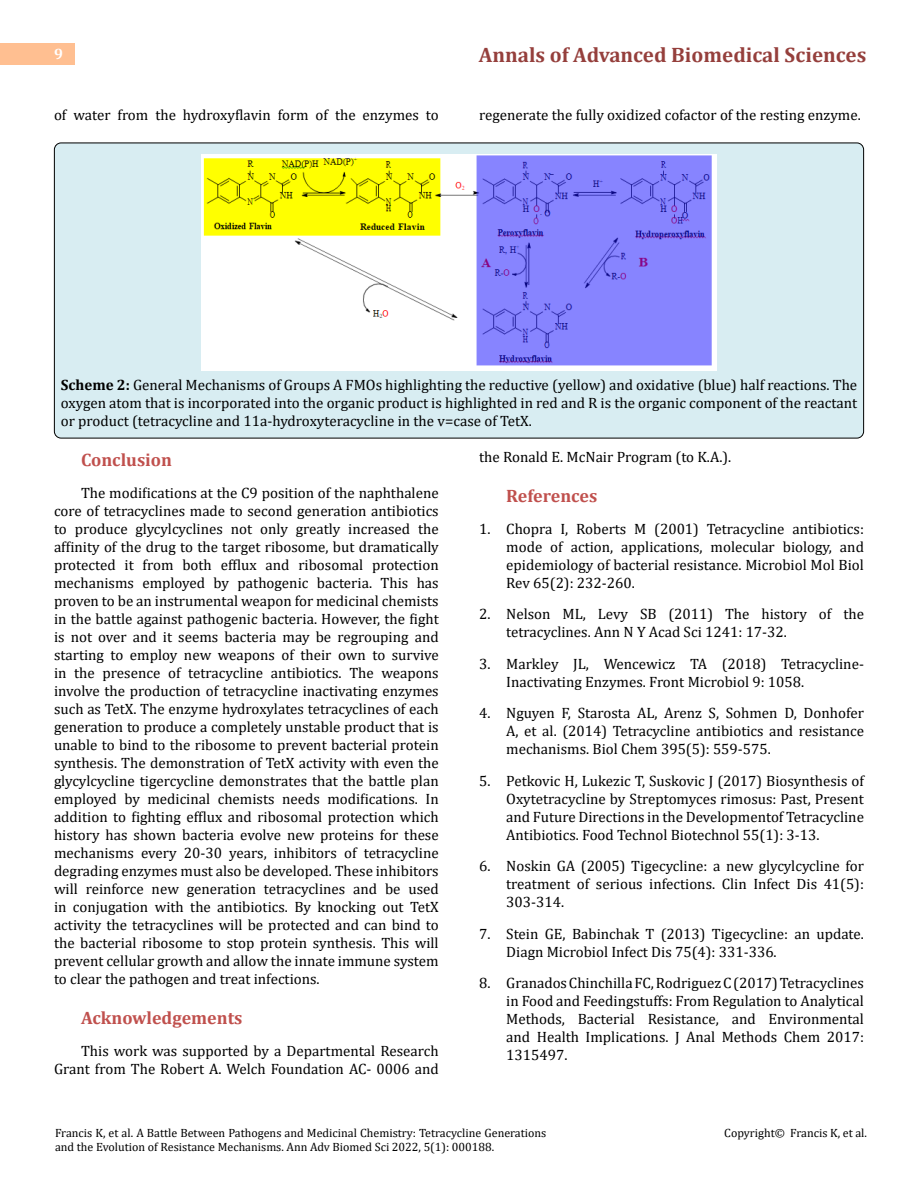
<style>
.page{position:relative;width:918px;height:1188px;background:#fff}
.page>*{position:absolute;margin:0;border:0;box-sizing:border-box;transform-origin:0 0}
.t1{font:700 21px "Cambria";color:#953f3c}
.t2{font:700 18px "Cambria";color:#c0504d}
.t3{font:15px/18px "Cambria";color:#000;text-align:justify}
.t4{font:700 15px "Cambria";color:#fff}
.t5{font:12px/14.4px "Cambria";color:#000}
.s1{font-weight:700}
</style>
<div class="page">
<div style="left:0;top:43px;width:75px;height:21px;background:#ffbf91"></div>
<div style="left:54px;top:143px;width:810px;height:295px;background:#d8edf2;border-radius:7px"></div>
<img style="left:202px;top:154px;width:514px;height:217px">
<p class="t4" style="left:54px;top:44px;width:10px">9</p>
<h1 class="t1" style="left:479px;top:40px;width:389px">Annals of Advanced Biomedical Sciences</h1>
<p class="t3" style="left:54px;top:105px;width:386px">of water from the hydroxyflavin form of the enzymes to</p>
<p class="t3" style="left:479px;top:105px;width:383px">regenerate the fully oxidized cofactor of the resting enzyme.</p>
<p class="t3" style="left:61px;top:375px;width:798px"><span class="s1">Scheme 2:</span> General Mechanisms of Groups A FMOs highlighting the reductive (yellow) and oxidative (blue) half reactions. The oxygen atom that is incorporated into the organic product is highlighted in red and R is the organic component of the reactant or product (tetracycline and 11a-hydroxyteracycline in the v=case of TetX.</p>
<p class="t2" style="left:81px;top:447px;width:93px">Conclusion</p>
<p class="t3" style="left:54px;top:483px;width:386px;text-indent:27px">The modifications at the C9 position of the naphthalene core of tetracyclines made to second generation antibiotics to produce glycylcyclines not only greatly increased the affinity of the drug to the target ribosome, but dramatically protected it from both efflux and ribosomal protection mechanisms employed by pathogenic bacteria. This has proven to be an instrumental weapon for medicinal chemists in the battle against pathogenic bacteria. However, the fight is not over and it seems bacteria may be regrouping and starting to employ new weapons of their own to survive in the presence of tetracycline antibiotics. The weapons involve the production of tetracycline inactivating enzymes such as TetX. The enzyme hydroxylates tetracyclines of each generation to produce a completely unstable product that is unable to bind to the ribosome to prevent bacterial protein synthesis. The demonstration of TetX activity with even the glycylcycline tigercycline demonstrates that the battle plan employed by medicinal chemists needs modifications. In addition to fighting efflux and ribosomal protection which history has shown bacteria evolve new proteins for these mechanisms every 20-30 years, inhibitors of tetracycline degrading enzymes must also be developed. These inhibitors will reinforce new generation tetracyclines and be used in conjugation with the antibiotics. By knocking out TetX activity the tetracyclines will be protected and can bind to the bacterial ribosome to stop protein synthesis. This will prevent cellular growth and allow the innate immune system to clear the pathogen and treat infections.</p>
<p class="t2" style="left:81px;top:1005px;width:163px">Acknowledgements</p>
<p class="t3" style="left:54px;top:1041px;width:386px;text-align:right">This work was supported by a Departmental Research<br>Grant from The Robert A. Welch Foundation AC- 0006 and</p>
<p class="t3" style="left:479px;top:447px;width:254px">the Ronald E. McNair Program (to K.A.).</p>
<p class="t2" style="left:506px;top:483px;width:93px">References</p>
<p class="t3" style="left:506px;top:519px;width:359px;text-indent:-27px">1. Chopra I, Roberts M (2001) Tetracycline antibiotics: mode of action, applications, molecular biology, and epidemiology of bacterial resistance. Microbiol Mol Biol Rev 65(2): 232-260.</p>
<p class="t3" style="left:506px;top:605px;width:359px;text-indent:-27px">2. Nelson ML, Levy SB (2011) The history of the tetracyclines. Ann N Y Acad Sci 1241: 17-32.</p>
<p class="t3" style="left:506px;top:654px;width:359px;text-indent:-27px">3. Markley JL, Wencewicz TA (2018) Tetracycline-<br>Inactivating Enzymes. Front Microbiol 9: 1058.</p>
<p class="t3" style="left:506px;top:704px;width:359px;text-indent:-27px">4. Nguyen F, Starosta AL, Arenz S, Sohmen D, Donhofer A, et al. (2014) Tetracycline antibiotics and resistance mechanisms. Biol Chem 395(5): 559-575.</p>
<p class="t3" style="left:506px;top:771px;width:359px;text-indent:-27px">5. Petkovic H, Lukezic T, Suskovic J (2017) Biosynthesis of Oxytetracycline by Streptomyces rimosus: Past, Present and Future Directions in the Developmentof Tetracycline Antibiotics. Food Technol Biotechnol 55(1): 3-13.</p>
<p class="t3" style="left:506px;top:857px;width:359px;text-indent:-27px">6. Noskin GA (2005) Tigecycline: a new glycylcycline for treatment of serious infections. Clin Infect Dis 41(5):<br>303-314.</p>
<p class="t3" style="left:506px;top:924px;width:359px;text-indent:-27px">7. Stein GE, Babinchak T (2013) Tigecycline: an update.<br>Diagn Microbiol Infect Dis 75(4): 331-336.</p>
<p class="t3" style="left:506px;top:974px;width:359px;text-indent:-27px">8. Granados Chinchilla FC, Rodriguez C (2017) Tetracyclines in Food and Feedingstuffs: From Regulation to Analytical Methods, Bacterial Resistance, and Environmental and Health Implications. J Anal Methods Chem 2017:<br>1315497.</p>
<p class="t5" style="left:55px;top:1126px;width:493px">Francis K, et al. A Battle Between Pathogens and Medicinal Chemistry: Tetracycline Generations and the Evolution of Resistance Mechanisms. Ann Adv Biomed Sci 2022, 5(1): 000188.</p>
<p class="t5" style="left:724px;top:1126px;width:144px">Copyright© Francis K, et al.</p>
</div>
